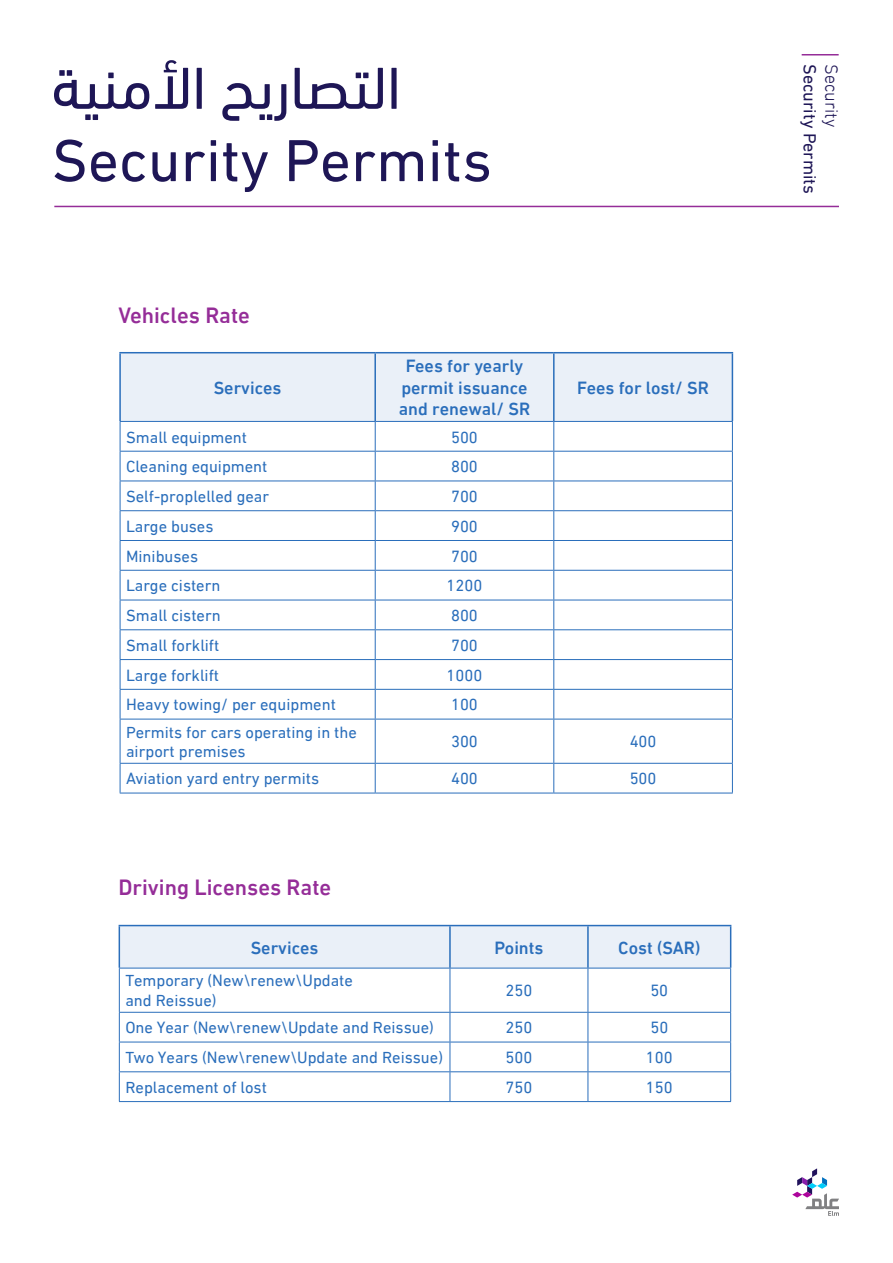
<style>
.page{position:relative;width:893px;height:1263px;background:#fff}
.page>*{position:absolute;margin:0;border:0;box-sizing:border-box;transform-origin:0 0}
.t1{font:500 22.5px "DIN Next LT Arabic";color:#952d98}
.t2{font:500 18px/21.6px "DIN Next LT Arabic";color:#2a6ebb;text-align:center}
.t3{font:18px "DIN Next LT Arabic";color:#1e1656}
.t4{font:300 18px "DIN Next LT Arabic";color:#1e1656}
.t5{font:16.5px/27.2px "DIN Next LT Arabic";color:#2a6ebb}
</style>
<div class="page">
<hr style="left:54px;top:206px;width:785px;height:1px;background:#952d98">
<svg style="left:792px;top:1168px;width:47px;height:48px"></svg>
<svg style="left:54px;top:70px;width:95px;height:50px"></svg>
<svg style="left:155px;top:60px;width:33px;height:49px"></svg>
<div style="left:197px;top:68px;width:5px;height:41px;background:#1e1656"></div>
<svg style="left:222px;top:83px;width:64px;height:38px"></svg>
<svg style="left:295px;top:68px;width:88px;height:41px"></svg>
<div style="left:391px;top:68px;width:6px;height:41px;background:#1e1656"></div>
<svg style="left:55px;top:139px;width:30px;height:43px"></svg>
<svg style="left:91px;top:152px;width:25px;height:30px"></svg>
<svg style="left:122px;top:152px;width:23px;height:30px"></svg>
<svg style="left:152px;top:152px;width:24px;height:30px"></svg>
<svg style="left:186px;top:152px;width:19px;height:29px"></svg>
<svg style="left:211px;top:140px;width:5px;height:6px"></svg>
<div style="left:211px;top:152px;width:5px;height:29px;background:#1e1656"></div>
<svg style="left:223px;top:143px;width:45px;height:49px"></svg>
<svg style="left:289px;top:140px;width:59px;height:42px"></svg>
<svg style="left:356px;top:152px;width:19px;height:29px"></svg>
<svg style="left:381px;top:152px;width:42px;height:29px"></svg>
<div style="left:433px;top:152px;width:5px;height:29px;background:#1e1656"></div>
<svg style="left:433px;top:140px;width:5px;height:6px"></svg>
<svg style="left:445px;top:143px;width:14px;height:38px"></svg>
<svg style="left:465px;top:152px;width:24px;height:30px"></svg>
<div style="left:120px;top:926px;width:610px;height:42px;background:#eaf0f8"></div>
<hr style="left:588px;top:925px;width:143px;height:1px;background:#2a6ebb">
<hr style="left:730px;top:926px;width:1px;height:42px;background:#2a6ebb">
<hr style="left:450px;top:925px;width:138px;height:1px;background:#2a6ebb">
<hr style="left:587px;top:926px;width:2px;height:42px;background:#2a6ebb">
<hr style="left:119px;top:925px;width:331px;height:1px;background:#2a6ebb">
<hr style="left:449px;top:926px;width:2px;height:42px;background:#2a6ebb">
<hr style="left:119px;top:926px;width:1px;height:42px;background:#2a6ebb">
<hr style="left:588px;top:968px;width:143px;height:1px;background:#2a6ebb">
<hr style="left:730px;top:968px;width:1px;height:44px;background:#2a6ebb">
<hr style="left:450px;top:968px;width:138px;height:1px;background:#2a6ebb">
<hr style="left:588px;top:968px;width:1px;height:44px;background:#2a6ebb">
<hr style="left:119px;top:968px;width:331px;height:1px;background:#2a6ebb">
<hr style="left:450px;top:968px;width:1px;height:44px;background:#2a6ebb">
<hr style="left:119px;top:968px;width:1px;height:44px;background:#2a6ebb">
<hr style="left:588px;top:1012px;width:143px;height:1px;background:#2a6ebb">
<hr style="left:450px;top:1012px;width:138px;height:1px;background:#2a6ebb">
<hr style="left:119px;top:1012px;width:331px;height:1px;background:#2a6ebb">
<hr style="left:588px;top:1042px;width:143px;height:1px;background:#2a6ebb">
<hr style="left:450px;top:1042px;width:138px;height:1px;background:#2a6ebb">
<hr style="left:119px;top:1042px;width:331px;height:1px;background:#2a6ebb">
<hr style="left:588px;top:1071px;width:143px;height:1px;background:#2a6ebb">
<svg style="left:730px;top:1013px;width:1px;height:88px"></svg>
<hr style="left:450px;top:1071px;width:138px;height:1px;background:#2a6ebb">
<svg style="left:588px;top:1013px;width:1px;height:88px"></svg>
<hr style="left:119px;top:1071px;width:331px;height:1px;background:#2a6ebb">
<svg style="left:450px;top:1013px;width:1px;height:88px"></svg>
<svg style="left:119px;top:1013px;width:1px;height:88px"></svg>
<hr style="left:588px;top:1101px;width:143px;height:1px;background:#2a6ebb">
<hr style="left:450px;top:1101px;width:138px;height:1px;background:#2a6ebb">
<hr style="left:119px;top:1101px;width:331px;height:1px;background:#2a6ebb">
<hr style="left:554px;top:352px;width:179px;height:1px;background:#2a6ebb">
<hr style="left:375px;top:352px;width:179px;height:1px;background:#2a6ebb">
<hr style="left:119px;top:352px;width:256px;height:1px;background:#2a6ebb">
<hr style="left:119px;top:353px;width:2px;height:68px;background:#2a6ebb">
<svg style="left:120px;top:353px;width:613px;height:366px"></svg>
<hr style="left:554px;top:719px;width:179px;height:1px;background:#2a6ebb">
<hr style="left:732px;top:719px;width:1px;height:44px;background:#2a6ebb">
<hr style="left:375px;top:719px;width:179px;height:1px;background:#2a6ebb">
<hr style="left:553px;top:719px;width:1px;height:44px;background:#2a6ebb">
<hr style="left:120px;top:719px;width:255px;height:1px;background:#2a6ebb">
<hr style="left:375px;top:719px;width:1px;height:44px;background:#2a6ebb">
<hr style="left:120px;top:719px;width:1px;height:44px;background:#2a6ebb">
<hr style="left:554px;top:763px;width:179px;height:1px;background:#2a6ebb">
<svg style="left:732px;top:764px;width:1px;height:29px"></svg>
<hr style="left:375px;top:763px;width:179px;height:1px;background:#2a6ebb">
<svg style="left:553px;top:764px;width:1px;height:29px"></svg>
<hr style="left:120px;top:763px;width:255px;height:1px;background:#2a6ebb">
<svg style="left:375px;top:764px;width:1px;height:29px"></svg>
<svg style="left:120px;top:764px;width:1px;height:29px"></svg>
<hr style="left:554px;top:793px;width:179px;height:1px;background:#2a6ebb">
<hr style="left:375px;top:793px;width:179px;height:1px;background:#2a6ebb">
<hr style="left:120px;top:793px;width:255px;height:1px;background:#2a6ebb">
<hr style="left:802px;top:54px;width:37px;height:2px;background:#952d98">
<h1 class="t1" style="left:119px;top:302px;width:133px">Vehicles Rate</h1>
<p class="t2" style="left:214px;top:377px;width:69px">Services</p>
<p class="t2" style="left:399px;top:355px;width:133px">Fees for yearly permit issuance and renewal/ SR</p>
<p class="t2" style="left:577px;top:377px;width:133px">Fees for lost/ SR</p>
<p class="t5" style="left:126px;top:423px;width:123px">Small equipment</p>
<p class="t5" style="left:451px;top:423px;width:28px">500</p>
<p class="t5" style="left:126px;top:453px;width:143px">Cleaning equipment</p>
<p class="t5" style="left:451px;top:453px;width:28px">800</p>
<p class="t5" style="left:126px;top:483px;width:145px">Self-proplelled gear</p>
<p class="t5" style="left:451px;top:483px;width:28px">700</p>
<p class="t5" style="left:126px;top:512px;width:89px">Large buses</p>
<p class="t5" style="left:451px;top:512px;width:28px">900</p>
<p class="t5" style="left:126px;top:542px;width:74px">Minibuses</p>
<p class="t5" style="left:451px;top:542px;width:28px">700</p>
<p class="t5" style="left:126px;top:572px;width:96px">Large cistern</p>
<p class="t5" style="left:447px;top:572px;width:37px">1200</p>
<p class="t5" style="left:126px;top:602px;width:96px">Small cistern</p>
<p class="t5" style="left:451px;top:602px;width:28px">800</p>
<p class="t5" style="left:126px;top:632px;width:95px">Small forklift</p>
<p class="t5" style="left:451px;top:632px;width:28px">700</p>
<p class="t5" style="left:126px;top:661px;width:95px">Large forklift</p>
<p class="t5" style="left:447px;top:661px;width:37px">1000</p>
<p class="t5" style="left:126px;top:691px;width:232px">Heavy towing/ per equipment<br>Permits for cars operating in the</p>
<p class="t5" style="left:126px;top:738px;width:121px">airport premises</p>
<p class="t5" style="left:451px;top:691px;width:28px">100</p>
<p class="t5" style="left:451px;top:728px;width:28px">300</p>
<p class="t5" style="left:630px;top:728px;width:28px">400</p>
<p class="t5" style="left:126px;top:765px;width:195px">Aviation yard entry permits</p>
<p class="t5" style="left:451px;top:765px;width:28px">400</p>
<p class="t5" style="left:630px;top:765px;width:28px">500</p>
<h1 class="t1" style="left:119px;top:874px;width:214px">Driving Licenses Rate</h1>
<p class="t2" style="left:251px;top:936px;width:69px">Services</p>
<p class="t5" style="left:125px;top:967px;width:229px">Temporary (New\renew\Update</p>
<p class="t5" style="left:125px;top:987px;width:93px">and Reissue(</p>
<p class="t5" style="left:125px;top:1014px;width:310px">One Year (New\renew\Update and Reissue(</p>
<p class="t5" style="left:125px;top:1044px;width:319px">Two Years (New\renew\Update and Reissue(</p>
<p class="t5" style="left:125px;top:1073px;width:143px">Replacement of lost</p>
<p class="t2" style="left:494px;top:936px;width:51px">Points</p>
<p class="t5" style="left:506px;top:977px;width:28px">250</p>
<p class="t5" style="left:506px;top:1014px;width:28px">250</p>
<p class="t5" style="left:506px;top:1044px;width:28px">500</p>
<p class="t5" style="left:506px;top:1073px;width:28px">750</p>
<p class="t2" style="left:618px;top:936px;width:83px">Cost (SAR(</p>
<p class="t5" style="left:650px;top:977px;width:19px">50</p>
<p class="t5" style="left:650px;top:1014px;width:19px">50</p>
<p class="t5" style="left:646px;top:1044px;width:28px">100</p>
<p class="t5" style="left:646px;top:1073px;width:28px">150</p>
<p class="t3" style="left:821px;top:64px;width:131px;rotate:90deg">Security Permits</p>
<p class="t4" style="left:842px;top:64px;width:65px;rotate:90deg">Security</p>
</div>
